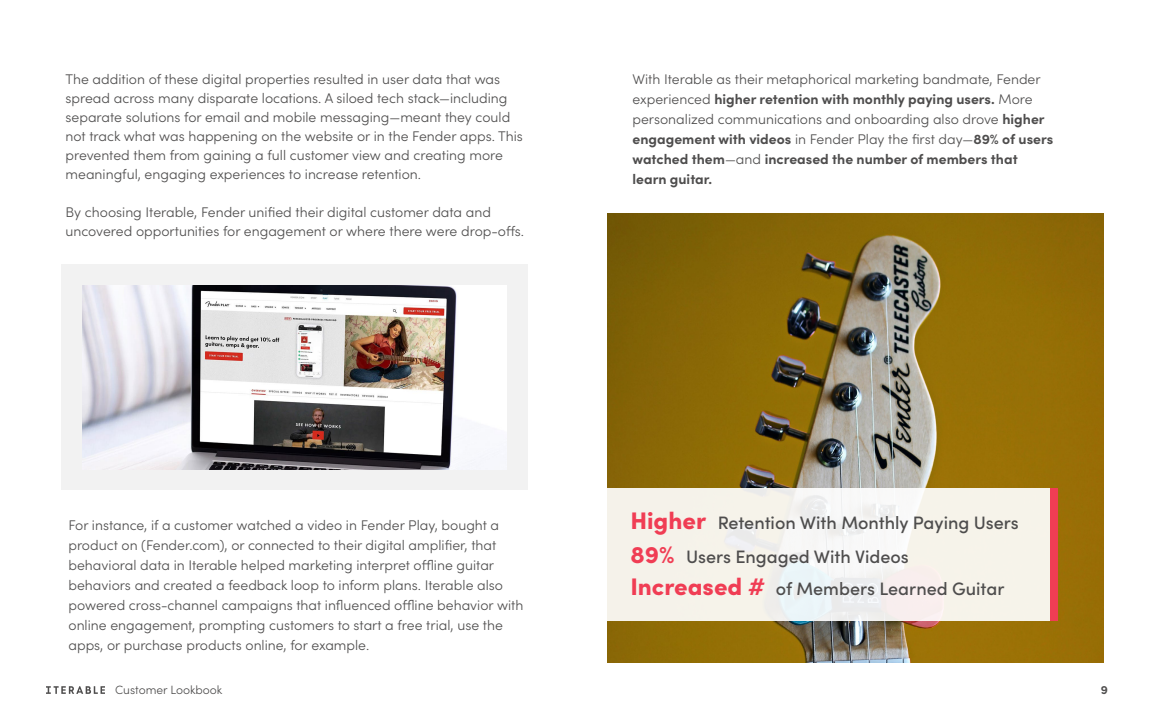
<style>
.page{position:relative;width:1152px;height:720px;background:#fff}
.page>*{position:absolute;margin:0;border:0;box-sizing:border-box;transform-origin:0 0}
.t1{font:500 18px/34.3px "Sofia Pro";color:#4e4d4d}
.t2{font:300 14px/20px "Sofia Pro";color:#4e4d4d}
.t3{font:300 12px "Sofia Pro";color:#4e4d4d}
.t4{font:700 12px "Sofia Pro";color:#4e4d4d}
.s1{font-weight:700}
.s2{font-weight:900;font-size:24px;color:#f03d54}
</style>
<div class="page">
<div style="left:61px;top:264px;width:467px;height:226px;background:#f2f2f2"></div>
<img style="left:83px;top:285px;width:424px;height:184px">
<img style="left:607px;top:213px;width:496px;height:450px">
<div style="left:602px;top:488px;width:452px;height:132px;background:linear-gradient(to right,#f4f3ed,#f6f3ee)"></div>
<div style="left:1050px;top:488px;width:8px;height:132px;background:#f03d54"></div>
<svg style="left:46px;top:686px;width:59px;height:8px"></svg>
<p class="t2" style="left:66px;top:69px;width:459px;line-height:19px">The addition of these digital properties resulted in user data that was spread across many disparate locations. A siloed tech stack—including separate solutions for email and mobile messaging—meant they could not track what was happening on the website or in the Fender apps. This prevented them from gaining a full customer view and creating more meaningful, engaging experiences to increase retention.</p>
<p class="t2" style="left:66px;top:202px;width:460px;line-height:19px">By choosing Iterable, Fender unified their digital customer data and uncovered opportunities for engagement or where there were drop-offs.</p>
<p class="t2" style="left:633px;top:68px;width:422px">With Iterable as their metaphorical marketing bandmate, Fender experienced <span class="s1">higher retention with monthly paying users.</span> More personalized communications and onboarding also drove <span class="s1">higher engagement with videos</span> in Fender Play the first day—<span class="s1">89% of users watched them</span>—and <span class="s1">increased the number of members that learn guitar.</span></p>
<p class="t2" style="left:68px;top:514px;width:457px">For instance, if a customer watched a video in Fender Play, bought a product on (Fender.com), or connected to their digital amplifier, that behavioral data in Iterable helped marketing interpret offline guitar behaviors and created a feedback loop to inform plans. Iterable also powered cross-channel campaigns that influenced offline behavior with online engagement, prompting customers to start a free trial, use the apps, or purchase products online, for example.</p>
<p class="t1" style="left:630px;top:504px;width:390px"><span class="s2">Higher</span> Retention With Monthly Paying Users<br><span class="s2">89%</span> Users Engaged With Videos</p>
<p class="t1" style="left:630px;top:570px;width:375px"><span class="s2">Increased #</span> of Members Learned Guitar</p>
<p class="t3" style="left:115px;top:681px;width:109px">Customer Lookbook</p>
<p class="t4" style="left:1101px;top:680px;width:9px">9</p>
</div>
